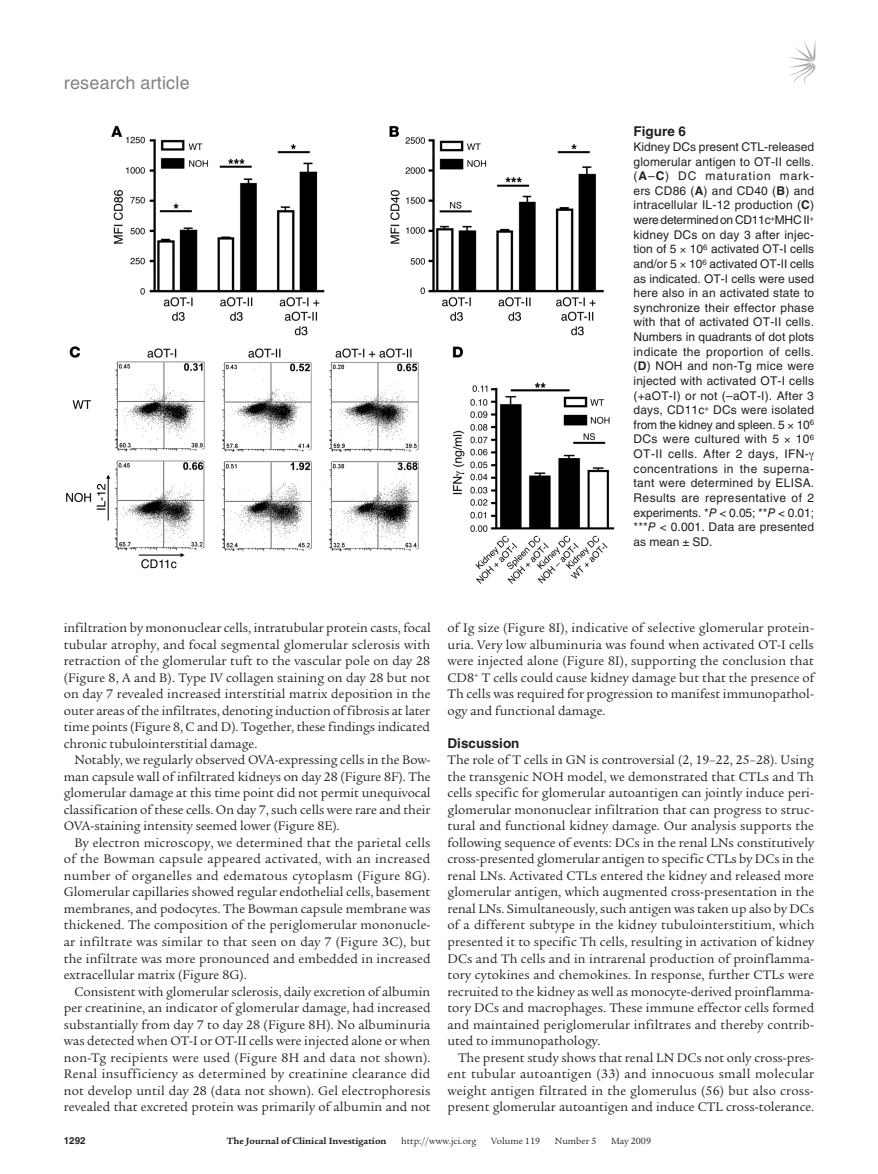
<style>
.page{position:relative;width:878px;height:1174px;background:#fff}
.page>*{position:absolute;margin:0;border:0;box-sizing:border-box;transform-origin:0 0}
.t1{font:18px "Helvetica LT Std";letter-spacing:.01em;color:#808285}
.t2{font:13.5px/16.5px "Legacy Serif Std";letter-spacing:.005em;color:#231f20;text-align:justify}
.t3{font:700 13.5px "Helvetica LT Std";color:#231f20}
.t4{font:12px/14.7px "Helvetica LT Std";letter-spacing:.02em;color:#231f20;text-align:justify}
.t5{font:9.75px "Legacy Serif Std";color:#231f20}
.t6{font:700 9.75px "Legacy Serif Std";color:#231f20}
.t7{font:700 9.75px "Helvetica LT Std";color:#231f20}
.s1{font-weight:700}
.s2{font-style:italic}
</style>
<div class="page">
<svg style="left:789px;top:41px;width:26px;height:44px"></svg>
<img style="left:66px;top:125px;width:549px;height:459px">
<h1 class="t1" style="left:64px;top:72px;width:127px">research article</h1>
<p class="t3" style="left:633px;top:123px;width:54px">Figure 6</p>
<p class="t4" style="left:633px;top:139px;width:182px">Kidney DCs present CTL-released glomerular antigen to OT-II cells. (<span class="s1">A</span>–<span class="s1">C</span>) DC maturation mark&shy;ers CD86 (<span class="s1">A</span>) and CD40 (<span class="s1">B</span>) and intracellular IL-12 production (<span class="s1">C</span>) were determined on CD11c<sup>+</sup>MHC II<sup>+ </sup>kidney DCs on day 3 after injec&shy;tion of 5 10<sup>6</sup> activated OT-I cells and/or 5 10<sup>6</sup> activated OT-II cells as indicated. OT-I cells were used here also in an activated state to synchronize their effector phase with that of activated OT-II cells.<br>Numbers in quadrants of dot plots indicate the proportion of cells. (<span class="s1">D</span>) NOH and non-Tg mice were injected with activated OT-I cells (+aOT-I) or not (–aOT-I). After 3 days, CD11c<sup>+</sup> DCs were isolated from the kidney and spleen. 5 10<sup>6<br></sup>DCs were cultured with 5</p>
<p class="t4" style="left:633px;top:432px;width:182px;text-align:left;text-indent:162px">10<sup>6<br></sup>OT-II cells. After 2 days, IFN&shy;concentrations in the superna&shy;tant were determined by ELISA.<br>Results are representative of 2 experiments. *<span class="s2">P</span> &lt; 0.05; **<span class="s2">P</span> &lt; 0.01; ***<span class="s2">P</span> &lt; 0.001. Data are presented as mean ± SD.</p>
<p class="t2" style="left:64px;top:620px;width:368px">infiltration by mononuclear cells, intratubular protein casts, focal tubular atrophy, and focal segmental glomerular sclerosis with retraction of the glomerular tuft to the vascular pole on day 28 (Figure 8, A and B). Type IV collagen staining on day 28 but not on day 7 revealed increased interstitial matrix deposition in the outer areas of the infiltrates, denoting induction of fibrosis at later time points (Figure 8, C and D). Together, these findings indicated chronic tubulointerstitial damage.</p>
<p class="t2" style="left:64px;top:752px;width:368px;text-indent:11px">Notably, we regularly observed OVA-expressing cells in the Bow&shy;man capsule wall of infiltrated kidneys on day 28 (Figure 8F). The glomerular damage at this time point did not permit unequivocal classification of these cells. On day 7, such cells were rare and their OVA-staining intensity seemed lower (Figure 8E).</p>
<p class="t2" style="left:64px;top:834px;width:368px;text-indent:11px">By electron microscopy, we determined that the parietal cells of the Bowman capsule appeared activated, with an increased number of organelles and edematous cytoplasm (Figure 8G).<br>Glomerular capillaries showed regular endothelial cells, basement membranes, and podocytes. The Bowman capsule membrane was thickened. The composition of the periglomerular mononucle&shy;ar infiltrate was similar to that seen on day 7 (Figure 3C), but the infiltrate was more pronounced and embedded in increased extracellular matrix (Figure 8G).</p>
<p class="t2" style="left:64px;top:983px;width:368px;text-indent:11px">Consistent with glomerular sclerosis, daily excretion of albumin per creatinine, an indicator of glomerular damage, had increased substantially from day 7 to day 28 (Figure 8H). No albuminuria was detected when OT-I or OT-II cells were injected alone or when non-Tg recipients were used (Figure 8H and data not shown).<br>Renal insufficiency as determined by creatinine clearance did not develop until day 28 (data not shown). Gel electrophoresis revealed that excreted protein was primarily of albumin and not</p>
<p class="t2" style="left:447px;top:620px;width:368px">of Ig size (Figure 8I), indicative of selective glomerular protein&shy;uria. Very low albuminuria was found when activated OT-I cells were injected alone (Figure 8I), supporting the conclusion that CD8<sup>+</sup> T cells could cause kidney damage but that the presence of Th cells was required for progression to manifest immunopathol&shy;ogy and functional damage.</p>
<p class="t3" style="left:447px;top:735px;width:74px">Discussion</p>
<p class="t2" style="left:447px;top:752px;width:368px">The role of T cells in GN is controversial (2, 19–22, 25–28). Using the transgenic NOH model, we demonstrated that CTLs and Th cells specific for glomerular autoantigen can jointly induce peri&shy;glomerular mononuclear infiltration that can progress to struc&shy;tural and functional kidney damage. Our analysis supports the following sequence of events: DCs in the renal LNs constitutively cross-presented glomerular antigen to specific CTLs by DCs in the renal LNs. Activated CTLs entered the kidney and released more glomerular antigen, which augmented cross-presentation in the renal LNs. Simultaneously, such antigen was taken up also by DCs of a different subtype in the kidney tubulointerstitium, which presented it to specific Th cells, resulting in activation of kidney DCs and Th cells and in intrarenal production of proinflamma&shy;tory cytokines and chemokines. In response, further CTLs were recruited to the kidney as well as monocyte-derived proinflamma&shy;tory DCs and macrophages. These immune effector cells formed and maintained periglomerular infiltrates and thereby contrib&shy;uted to immunopathology.</p>
<p class="t2" style="left:447px;top:1049px;width:368px;text-indent:11px">The present study shows that renal LN DCs not only cross-pres&shy;ent tubular autoantigen (33) and innocuous small molecular weight antigen filtrated in the glomerulus (56) but also cross&shy;present glomerular autoantigen and induce CTL cross-tolerance.</p>
<p class="t7" style="left:64px;top:1134px;width:23px">1292</p>
<p class="t6" style="left:227px;top:1135px;width:161px">The Journal of Clinical Investigation</p>
<p class="t5" style="left:401px;top:1135px;width:77px">http://www.jci.org</p>
<p class="t5" style="left:491px;top:1135px;width:50px">Volume 119</p>
<p class="t5" style="left:555px;top:1135px;width:43px">Number 5</p>
<p class="t5" style="left:611px;top:1135px;width:41px">May 2009</p>
</div>
